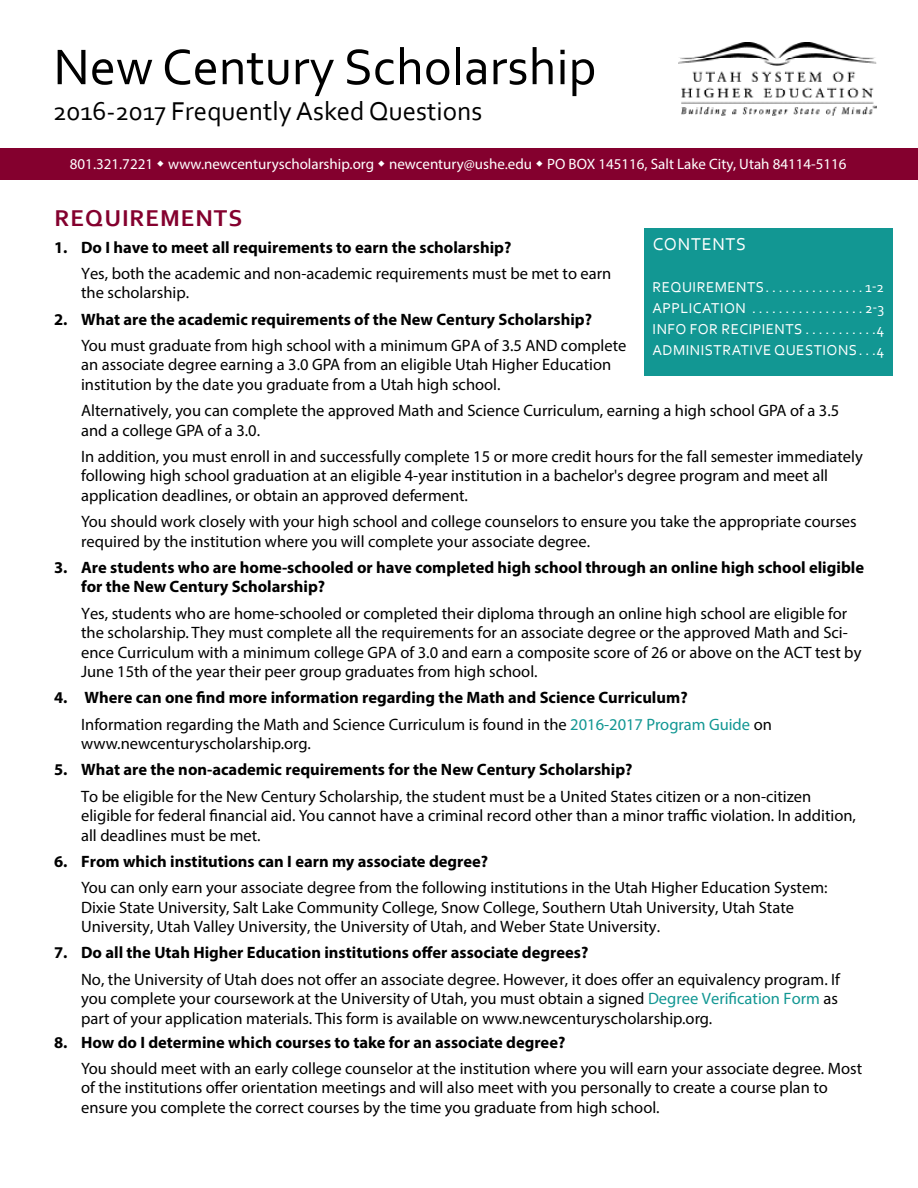
<style>
.page{position:relative;width:918px;height:1188px;background:#fff}
.page>*{position:absolute;margin:0;border:0;box-sizing:border-box;transform-origin:0 0}
.t1{font:52.5px "Corbel";color:#000}
.t2{font:27px "Corbel";color:#000}
.t3{font:700 24px "Corbel";letter-spacing:.04em;color:#84002e}
.t4{font:18px "Corbel";letter-spacing:.04em;color:#fff}
.t5{font:16.5px/19.5px "Myriad Pro";color:#000}
.t6{font:700 16.5px/19.5px "Myriad Pro";color:#000}
.t7{font:15px/21px "Corbel";letter-spacing:.03em;color:#fff;text-align:justify}
.t8{font:15px "Myriad Pro";color:#fff}
.s1{font-weight:400}
.s2{font-weight:400;color:#129793}
.s3{color:#129793}
</style>
<div class="page">
<div style="left:0;top:148px;width:918px;height:32px;background:#84002e"></div>
<img style="left:678px;top:42px;width:198px;height:74px">
<div style="left:644px;top:228px;width:249px;height:148px;background:#129793"></div>
<h1 class="t1" style="left:53px;top:34px;width:545px">New Century Scholarship</h1>
<h2 class="t2" style="left:53px;top:94px;width:431px">2016-2017 Frequently Asked Questions</h2>
<p class="t8" style="left:70px;top:155px;width:778px">801.321.7221 www.newcenturyscholarship.org newcentury@ushe.edu PO BOX 145116, Salt Lake City, Utah 84114-5116</p>
<h3 class="t3" style="left:55px;top:203px;width:189px">REQUIREMENTS</h3>
<p class="t6" style="left:54px;top:237px;width:459px">1. Do I have to meet all requirements to earn the scholarship?</p>
<p class="t5" style="left:81px;top:263px;width:532px">Yes, both the academic and non-academic requirements must be met to earn the scholarship.</p>
<p class="t6" style="left:54px;top:309px;width:540px">2. What are the academic requirements of the New Century Scholarship?</p>
<p class="t5" style="left:81px;top:335px;width:547px">You must graduate from high school with a minimum GPA of 3.5 AND complete an associate degree earning a 3.0 GPA from an eligible Utah Higher Education institution by the date you graduate from a Utah high school.</p>
<p class="t5" style="left:81px;top:401px;width:760px">Alternatively, you can complete the approved Math and Science Curriculum, earning a high school GPA of a 3.5 and a college GPA of a 3.0.</p>
<p class="t5" style="left:81px;top:446px;width:783px">In addition, you must enroll in and successfully complete 15 or more credit hours for the fall semester immediately following high school graduation at an eligible 4-year institution in a bachelor's degree program and meet all application deadlines, or obtain an approved deferment.</p>
<p class="t5" style="left:81px;top:512px;width:777px">You should work closely with your high school and college counselors to ensure you take the appropriate courses required by the institution where you will complete your associate degree.</p>
<p class="t6" style="left:81px;top:557px;width:785px;text-indent:-27px">3. Are students who are home-schooled or have completed high school through an online high school eligible for the New Century Scholarship?</p>
<p class="t5" style="left:81px;top:603px;width:782px">Yes, students who are home-schooled or completed their diploma through an online high school are eligible for the scholarship. They must complete all the requirements for an associate degree or the approved Math and Sci&shy;ence Curriculum with a minimum college GPA of 3.0 and earn a composite score of 26 or above on the ACT test by June 15th of the year their peer group graduates from high school.</p>
<p class="t6" style="left:81px;top:684px;width:692px;line-height:26.2px;text-indent:-27px">4. Where can one find more information regarding the Math and Science Curriculum?<br><span class="s1">Information regarding the Math and Science Curriculum is found in the</span> <span class="s2">2016-2017 Program Guide</span> <span class="s1">on</span></p>
<p class="t5" style="left:81px;top:734px;width:231px">www.newcenturyscholarship.org.</p>
<p class="t6" style="left:54px;top:759px;width:580px">5. What are the non-academic requirements for the New Century Scholarship?</p>
<p class="t5" style="left:81px;top:786px;width:776px">To be eligible for the New Century Scholarship, the student must be a United States citizen or a non-citizen eligible for federal financial aid. You cannot have a criminal record other than a minor traffic violation. In addition, all deadlines must be met.</p>
<p class="t6" style="left:54px;top:851px;width:436px">6. From which institutions can I earn my associate degree?</p>
<p class="t5" style="left:81px;top:878px;width:748px">You can only earn your associate degree from the following institutions in the Utah Higher Education System:<br>Dixie State University, Salt Lake Community College, Snow College, Southern Utah University, Utah State<br>University, Utah Valley University, the University of Utah, and Weber State University.</p>
<p class="t6" style="left:54px;top:943px;width:536px">7. Do all the Utah Higher Education institutions offer associate degrees?</p>
<p class="t5" style="left:81px;top:969px;width:760px">No, the University of Utah does not offer an associate degree. However, it does offer an equivalency program. If you complete your coursework at the University of Utah, you must obtain a signed <span class="s3">Degree Verification Form</span> as part of your application materials. This form is available on www.newcenturyscholarship.org.</p>
<p class="t6" style="left:54px;top:1032px;width:513px">8. How do I determine which courses to take for an associate degree?</p>
<p class="t5" style="left:81px;top:1058px;width:783px">You should meet with an early college counselor at the institution where you will earn your associate degree. Most of the institutions offer orientation meetings and will also meet with you personally to create a course plan to ensure you complete the correct courses by the time you graduate from high school.</p>
<p class="t4" style="left:653px;top:233px;width:95px">CONTENTS</p>
<p class="t7" style="left:653px;top:276px;width:233px">REQUIREMENTS . . . . . . . . . . . . . . 1-2<br>APPLICATION . . . . . . . . . . . . . . . . 2-3<br>INFO FOR RECIPIENTS . . . . . . . . . . 4<br>ADMINISTRATIVE QUESTIONS . . 4</p>
</div>
